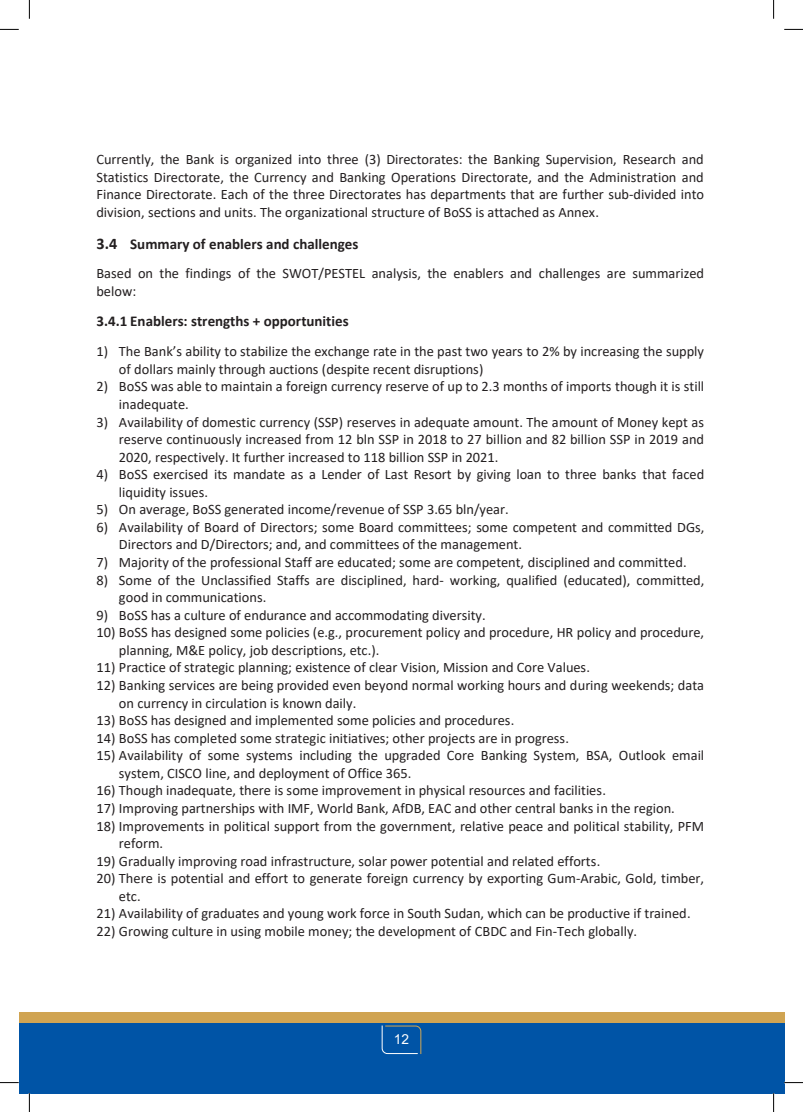
<style>
.page{position:relative;width:803px;height:1112px;background:#fff}
.page>*{position:absolute;margin:0;border:0;box-sizing:border-box;transform-origin:0 0}
.t1{font:700 15px "Calibri";color:#231f20}
.t2{font:14.38px/17.5px "Calibri";color:#231f20}
.t3{font:13.75px "Arial";color:#fff}
.s1{font-size:16.25px}
</style>
<div class="page">
<div style="left:773px;top:1021px;width:11px;height:71px;background:#0054a6"></div>
<div style="left:773px;top:1011px;width:11px;height:10px;background:#d0a452"></div>
<div style="left:19px;top:1021px;width:754px;height:71px;background:#0054a6"></div>
<div style="left:19px;top:1011px;width:754px;height:10px;background:#d0a452"></div>
<svg style="left:381px;top:1025px;width:41px;height:29px"></svg>
<svg style="left:0;top:29px;width:19px;height:1px"></svg>
<svg style="left:784px;top:29px;width:19px;height:1px"></svg>
<svg style="left:0;top:1082px;width:19px;height:1px"></svg>
<svg style="left:784px;top:1081px;width:19px;height:2px"></svg>
<svg style="left:29px;top:0;width:1px;height:19px"></svg>
<svg style="left:29px;top:1092px;width:1px;height:19px"></svg>
<svg style="left:773px;top:0;width:1px;height:19px"></svg>
<svg style="left:773px;top:1092px;width:1px;height:19px"></svg>
<p class="t2" style="left:96px;top:150px;width:609px;text-align:justify">Currently, the Bank is organized into three (3) Directorates: the Banking Supervision, Research and Statistics Directorate, the Currency and Banking Operations Directorate, and the Administration and Finance Directorate. Each of the three Directorates has departments that are further sub-divided into division, sections and units. The organizational structure of BoSS is attached as Annex.</p>
<p class="t1" style="left:96px;top:233px;width:263px"><span class="s1">3.4</span> Summary of enablers and challenges</p>
<p class="t2" style="left:96px;top:264px;width:609px">Based on the findings of the SWOT/PESTEL analysis, the enablers and challenges are summarized below:</p>
<p class="t1" style="left:96px;top:311px;width:254px">3.4.1 Enablers: strengths + opportunities</p>
<p class="t2" style="left:119px;top:342px;width:587px;text-indent:-22px">1) The Bank’s ability to stabilize the exchange rate in the past two years to 2% by increasing the supply of dollars mainly through auctions (despite recent disruptions)</p>
<p class="t2" style="left:119px;top:377px;width:587px;text-indent:-22px">2) BoSS was able to maintain a foreign currency reserve of up to 2.3 months of imports though it is still inadequate.</p>
<p class="t2" style="left:119px;top:412px;width:587px;text-align:justify;text-indent:-22px">3) Availability of domestic currency (SSP) reserves in adequate amount. The amount of Money kept as reserve continuously increased from 12 bln SSP in 2018 to 27 billion and 82 billion SSP in 2019 and 2020, respectively. It further increased to 118 billion SSP in 2021.</p>
<p class="t2" style="left:119px;top:465px;width:587px;text-indent:-22px">4) BoSS exercised its mandate as a Lender of Last Resort by giving loan to three banks that faced liquidity issues.</p>
<p class="t2" style="left:96px;top:500px;width:414px">5) On average, BoSS generated income/revenue of SSP 3.65 bln/year.</p>
<p class="t2" style="left:119px;top:518px;width:587px;text-indent:-22px">6) Availability of Board of Directors; some Board committees; some competent and committed DGs,<br>Directors and D/Directors; and, and committees of the management.</p>
<p class="t2" style="left:96px;top:553px;width:592px">7) Majority of the professional Staff are educated; some are competent, disciplined and committed.</p>
<p class="t2" style="left:119px;top:570px;width:587px;text-indent:-22px">8) Some of the Unclassified Staffs are disciplined, hard- working, qualified (educated), committed, good in communications.</p>
<p class="t2" style="left:96px;top:605px;width:391px">9) BoSS has a culture of endurance and accommodating diversity.</p>
<p class="t2" style="left:119px;top:623px;width:587px;text-indent:-22px">10) BoSS has designed some policies (e.g., procurement policy and procedure, HR policy and procedure, planning, M&amp;E policy, job descriptions, etc.).</p>
<p class="t2" style="left:96px;top:658px;width:495px">11) Practice of strategic planning; existence of clear Vision, Mission and Core Values.</p>
<p class="t2" style="left:119px;top:676px;width:587px;text-indent:-22px">12) Banking services are being provided even beyond normal working hours and during weekends; data on currency in circulation is known daily.</p>
<p class="t2" style="left:96px;top:711px;width:419px">13) BoSS has designed and implemented some policies and procedures.</p>
<p class="t2" style="left:96px;top:728px;width:474px">14) BoSS has completed some strategic initiatives; other projects are in progress.</p>
<p class="t2" style="left:119px;top:746px;width:587px;text-indent:-22px">15) Availability of some systems including the upgraded Core Banking System, BSA, Outlook email system, CISCO line, and deployment of Office 365.</p>
<p class="t2" style="left:96px;top:781px;width:511px">16) Though inadequate, there is some improvement in physical resources and facilities.</p>
<p class="t2" style="left:96px;top:799px;width:580px">17) Improving partnerships with IMF, World Bank, AfDB, EAC and other central banks in the region.</p>
<p class="t2" style="left:119px;top:816px;width:587px;text-indent:-22px">18) Improvements in political support from the government, relative peace and political stability, PFM reform.</p>
<p class="t2" style="left:96px;top:851px;width:505px">19) Gradually improving road infrastructure, solar power potential and related efforts.</p>
<p class="t2" style="left:119px;top:869px;width:587px;text-indent:-22px">20) There is potential and effort to generate foreign currency by exporting Gum-Arabic, Gold, timber, etc.</p>
<p class="t2" style="left:96px;top:904px;width:596px">21) Availability of graduates and young work force in South Sudan, which can be productive if trained.</p>
<p class="t2" style="left:96px;top:921px;width:542px">22) Growing culture in using mobile money; the development of CBDC and Fin-Tech globally.</p>
<p class="t3" style="left:394px;top:1029px;width:17px">12</p>
</div>
